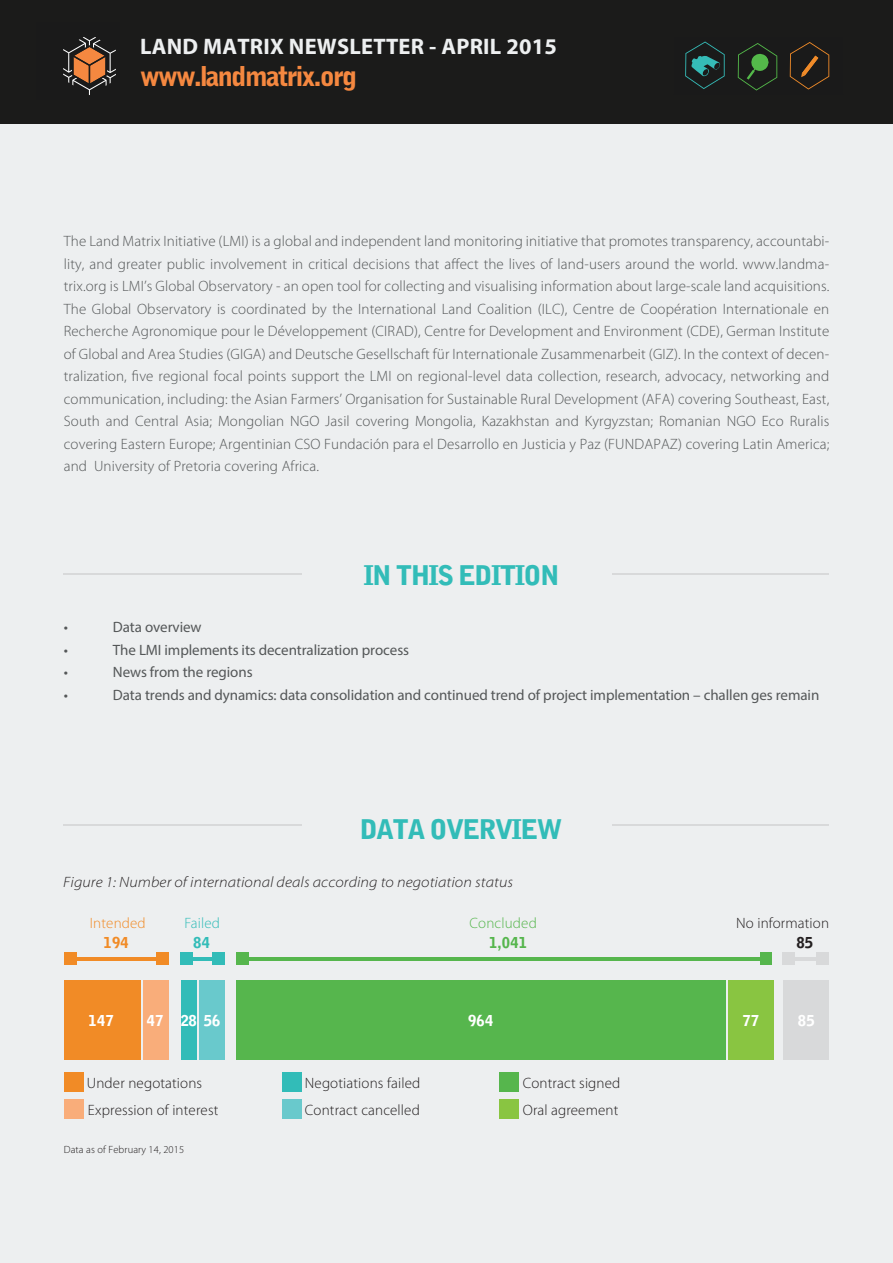
<style>
.page{position:relative;width:893px;height:1263px;background:#edeff0}
.page>*{position:absolute;margin:0;border:0;box-sizing:border-box;transform-origin:0 0}
.t1{font:900 27.3px "Bell Gothic Std";letter-spacing:-.06em;color:#f58840}
.t2{font:900 27px "Bell Gothic Std";letter-spacing:-.06em;color:#32bcb8}
.t3{font:700 22.5px "Myriad Pro";letter-spacing:.01em;color:#edeff0}
.t4{font:300 15px/22.5px "Myriad Pro";letter-spacing:.01em;color:#545758;text-align:justify}
.t5{font:15px "Myriad Pro";letter-spacing:-.005em;color:#545758}
.t6{font:300 15px/26.7px "Myriad Pro";letter-spacing:.01em;color:#231f20}
.t7{font:italic 300 semi-expanded 15px "Myriad Pro";letter-spacing:.01em;color:#231f20}
.t8{font:900 15px "Bell Gothic Std";letter-spacing:.01em;color:#fff}
.t9{font:300 15px "Myriad Pro";letter-spacing:.01em;color:#56b64d}
.t10{font:300 15px "Myriad Pro";letter-spacing:.01em;color:#f18b26}
.t11{font:300 15px "Myriad Pro";letter-spacing:.01em;color:#32bcb8}
.t12{font:900 15px "Bell Gothic Std";color:#56b64d}
.t13{font:900 15px "Bell Gothic Std";color:#f18b26}
.t14{font:900 15px "Bell Gothic Std";color:#32bcb8}
.t15{font:900 15px "Bell Gothic Std";color:#231f20}
.t16{font:300 10.5px "Myriad Pro";letter-spacing:.01em;color:#231f20}
</style>
<div class="page">
<div style="left:0;top:0;width:893px;height:124px;background:#1b1b1a"></div>
<svg style="left:63px;top:37px;width:53px;height:58px"></svg>
<svg style="left:685px;top:41px;width:145px;height:50px"></svg>
<hr style="left:64px;top:824px;width:765px;height:2px;background:#d8d9da">
<div style="left:302px;top:801px;width:310px;height:45px;background:#edeff0"></div>
<hr style="left:64px;top:573px;width:765px;height:1px;background:#d8d9da">
<div style="left:302px;top:550px;width:310px;height:45px;background:#edeff0"></div>
<div style="left:783px;top:980px;width:46px;height:80px;background:#d8d9da"></div>
<div style="left:728px;top:980px;width:45px;height:80px;background:#89c541"></div>
<div style="left:200px;top:980px;width:25px;height:80px;background:#69c9cc"></div>
<div style="left:181px;top:980px;width:16px;height:80px;background:#32bcb8"></div>
<div style="left:64px;top:980px;width:76px;height:80px;background:#f18b26"></div>
<div style="left:144px;top:980px;width:25px;height:80px;background:#f9ad7a"></div>
<div style="left:236px;top:980px;width:489px;height:80px;background:#56b64d"></div>
<hr style="left:70px;top:957px;width:93px;height:3px;background:#f18b26">
<div style="left:157px;top:952px;width:12px;height:12px;background:#f18b26"></div>
<div style="left:64px;top:952px;width:12px;height:12px;background:#f18b26"></div>
<hr style="left:186px;top:957px;width:33px;height:3px;background:#32bcb8">
<div style="left:213px;top:952px;width:12px;height:12px;background:#32bcb8"></div>
<div style="left:180px;top:952px;width:12px;height:12px;background:#32bcb8"></div>
<hr style="left:242px;top:957px;width:524px;height:3px;background:#56b64d">
<div style="left:760px;top:952px;width:12px;height:12px;background:#56b64d"></div>
<div style="left:236px;top:952px;width:12px;height:12px;background:#56b64d"></div>
<hr style="left:789px;top:957px;width:34px;height:3px;background:#d8d9da">
<div style="left:817px;top:952px;width:12px;height:12px;background:#d8d9da"></div>
<div style="left:783px;top:952px;width:12px;height:12px;background:#d8d9da"></div>
<div style="left:500px;top:1072px;width:19px;height:20px;background:#56b64d"></div>
<div style="left:500px;top:1099px;width:19px;height:20px;background:#89c541"></div>
<div style="left:282px;top:1072px;width:19px;height:20px;background:#32bcb8"></div>
<div style="left:282px;top:1099px;width:19px;height:20px;background:#69c9cc"></div>
<div style="left:64px;top:1072px;width:19px;height:20px;background:#f18b26"></div>
<div style="left:64px;top:1099px;width:19px;height:20px;background:#f9ad7a"></div>
<h3 class="t3" style="left:140px;top:32px;width:418px">LAND MATRIX NEWSLETTER - APRIL 2015</h3>
<h1 class="t1" style="left:140px;top:60px;width:219px">www.landmatrix.org</h1>
<p class="t4" style="left:64px;top:230px;width:767px">The Land Matrix Initiative (LMI) is a global and independent land monitoring initiative that promotes transparency, accountabi&shy;lity, and greater public involvement in critical decisions that affect the lives of land-users around the world. www.landma&shy;trix.org is LMI’s Global Observatory - an open tool for collecting and visualising information about large-scale land acquisitions.<br>The Global Observatory is coordinated by the International Land Coalition (ILC), Centre de Coopération Internationale en Recherche Agronomique pour le Développement (CIRAD), Centre for Development and Environment (CDE), German Institute of Global and Area Studies (GIGA) and Deutsche Gesellschaft für Internationale Zusammenarbeit (GIZ). In the context of decen&shy;tralization, five regional focal points support the LMI on regional-level data collection, research, advocacy, networking and communication, including: the Asian Farmers’ Organisation for Sustainable Rural Development (AFA) covering Southeast, East, South and Central Asia; Mongolian NGO Jasil covering Mongolia, Kazakhstan and Kyrgyzstan; Romanian NGO Eco Ruralis covering Eastern Europe; Argentinian CSO Fundación para el Desarrollo en Justicia y Paz (FUNDAPAZ) covering Latin America; and University of Pretoria covering Africa.</p>
<h2 class="t2" style="left:363px;top:560px;width:198px">IN THIS EDITION</h2>
<p class="t5" style="left:64px;top:618px;width:6px">•</p>
<p class="t5" style="left:113px;top:618px;width:90px">Data overview</p>
<p class="t5" style="left:64px;top:641px;width:6px">•</p>
<p class="t5" style="left:113px;top:641px;width:298px">The LMI implements its decentralization process</p>
<p class="t5" style="left:64px;top:663px;width:6px">•</p>
<p class="t5" style="left:113px;top:663px;width:141px">News from the regions</p>
<p class="t5" style="left:64px;top:686px;width:6px">•</p>
<p class="t5" style="left:113px;top:686px;width:708px">Data trends and dynamics: data consolidation and continued trend of project implementation – challen ges remain</p>
<h2 class="t2" style="left:360px;top:813px;width:204px">DATA OVERVIEW</h2>
<p class="t7" style="left:63px;top:874px;width:451px">Figure 1: Number of international deals according to negotiation status</p>
<p class="t10" style="left:90px;top:914px;width:58px">Intended</p>
<p class="t11" style="left:185px;top:914px;width:37px">Failed</p>
<p class="t9" style="left:470px;top:914px;width:69px">Concluded</p>
<p class="t6" style="left:736px;top:910px;width:94px">No information</p>
<p class="t13" style="left:104px;top:934px;width:27px">194</p>
<p class="t14" style="left:193px;top:934px;width:18px">84</p>
<p class="t12" style="left:489px;top:934px;width:40px">1,041</p>
<p class="t15" style="left:796px;top:934px;width:18px">85</p>
<p class="t8" style="left:89px;top:1011px;width:27px">147</p>
<p class="t8" style="left:147px;top:1011px;width:75px">47 28 56</p>
<p class="t8" style="left:468px;top:1011px;width:27px">964</p>
<p class="t8" style="left:742px;top:1011px;width:18px">77</p>
<p class="t8" style="left:798px;top:1011px;width:18px">85</p>
<p class="t6" style="left:87px;top:1070px;width:133px">Under negotations<br>Expression of interest</p>
<p class="t16" style="left:64px;top:1143px;width:122px">Data as of February 14, 2015</p>
<p class="t6" style="left:305px;top:1070px;width:117px">Negotiations failed<br>Contract cancelled</p>
<p class="t6" style="left:523px;top:1070px;width:99px">Contract signed<br>Oral agreement</p>
</div>
